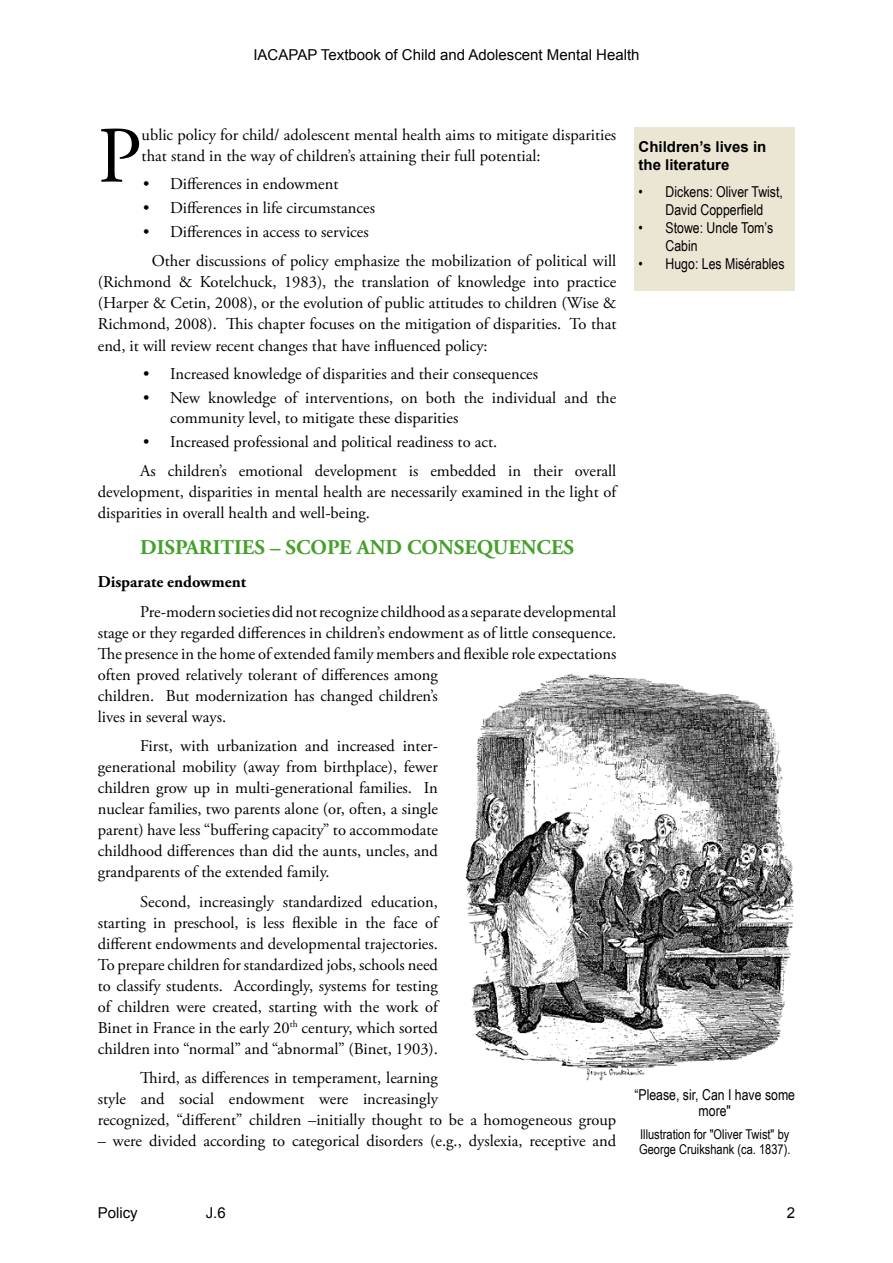
<style>
.page{position:relative;width:893px;height:1263px;background:#fff}
.page>*{position:absolute;margin:0;border:0;box-sizing:border-box;transform-origin:0 0}
.t1{font:79.8px "Adobe Garamond Pro";color:#000}
.t2{font:700 21px "Adobe Garamond Pro";color:#44a12b}
.t3{font:16.5px/21px "Adobe Garamond Pro";color:#000}
.t4{font:700 16.5px "Adobe Garamond Pro";color:#000}
.t5{font:15px/18px "Arial Narrow";color:#000;text-align:center}
.t6{font:15px "Arial";color:#000}
.t7{font:700 15px/18px "Arial";color:#000}
.t8{font:13.5px/14.9px "Arial Narrow";color:#000}
</style>
<div class="page">
<img style="left:465px;top:673px;width:329px;height:408px">
<div style="left:634px;top:128px;width:161px;height:163px;background:#ebe5d3"></div>
<p class="t6" style="left:253px;top:45px;width:388px">IACAPAP Textbook of Child and Adolescent Mental Health</p>
<h1 class="t1" style="left:98px;top:108px;width:45px">P</h1>
<p class="t3" style="left:142px;top:124px;width:476px">ublic policy for child/ adolescent mental health aims to mitigate disparities that stand in the way of children’s attaining their full potential:</p>
<p class="t3" style="left:143px;top:174px;width:197px">• Differences in endowment</p>
<p class="t3" style="left:143px;top:198px;width:233px">• Differences in life circumstances</p>
<p class="t3" style="left:152px;top:218px;width:466px;line-height:29.5px;text-indent:-9px">• Differences in access to services<br>Other discussions of policy emphasize the mobilization of political will</p>
<p class="t3" style="left:98px;top:272px;width:520px;text-align:justify">(Richmond &amp; Kotelchuck, 1983), the translation of knowledge into practice (Harper &amp; Cetin, 2008), or the evolution of public attitudes to children (Wise &amp; Richmond, 2008). This chapter focuses on the mitigation of disparities. To that end, it will review recent changes that have influenced policy:</p>
<p class="t3" style="left:143px;top:364px;width:397px">• Increased knowledge of disparities and their consequences</p>
<p class="t3" style="left:170px;top:388px;width:448px;line-height:19.8px;text-indent:-27px">• New knowledge of interventions, on both the individual and the community level, to mitigate these disparities</p>
<p class="t3" style="left:140px;top:427px;width:477px;line-height:29.5px">• Increased professional and political readiness to act.<br>As children’s emotional development is embedded in their overall</p>
<p class="t3" style="left:98px;top:482px;width:520px">development, disparities in mental health are necessarily examined in the light of disparities in overall health and well-being.</p>
<p class="t2" style="left:140px;top:535px;width:436px">DISPARITIES – SCOPE AND CONSEQUENCES</p>
<p class="t4" style="left:98px;top:572px;width:150px">Disparate endowment</p>
<p class="t3" style="left:98px;top:602px;width:520px;text-indent:43px">Pre-modern societies did not recognize childhood as a separate developmental stage or they regarded differences in children’s endowment as of little consequence.<br>The presence in the home of extended family members and flexible role expectations often proved relatively tolerant of differences among<br>children. But modernization has changed children’s<br>lives in several ways.</p>
<p class="t3" style="left:98px;top:736px;width:342px;text-align:justify;text-indent:43px">First, with urbanization and increased inter&shy;generational mobility (away from birthplace), fewer children grow up in multi-generational families. In nuclear families, two parents alone (or, often, a single parent) have less “buffering capacity” to accommodate childhood differences than did the aunts, uncles, and grandparents of the extended family.</p>
<p class="t3" style="left:98px;top:892px;width:342px;text-align:justify;text-indent:43px">Second, increasingly standardized education, starting in preschool, is less flexible in the face of different endowments and developmental trajectories.<br>To prepare children for standardized jobs, schools need to classify students. Accordingly, systems for testing of children were created, starting with the work of Binet in France in the early 20<sup>th</sup> century, which sorted children into “normal” and “abnormal” (Binet, 1903).</p>
<p class="t3" style="left:98px;top:1068px;width:520px;text-indent:43px">Third, as differences in temperament, learning<br>style and social endowment were increasingly<br>recognized, “different” children –initially thought to be a homogeneous group</p>
<p class="t3" style="left:98px;top:1131px;width:520px">– were divided according to categorical disorders (e.g., dyslexia, receptive and</p>
<p class="t7" style="left:639px;top:138px;width:129px">Children’s lives in the literature</p>
<p class="t5" style="left:639px;top:182px;width:146px">• Dickens: Oliver Twist,<br>David Copperfield</p>
<p class="t5" style="left:666px;top:218px;width:109px;text-align:left;text-indent:-27px">• Stowe: Uncle Tom’s<br>Cabin</p>
<p class="t5" style="left:639px;top:254px;width:147px">• Hugo: Les Misérables</p>
<p class="t5" style="left:634px;top:1085px;width:162px;line-height:16.5px">“Please, sir, Can I have some more"</p>
<p class="t8" style="left:639px;top:1127px;width:153px">Illustration for "Oliver Twist" by<br>George Cruikshank (ca. 1837).</p>
<p class="t6" style="left:98px;top:1203px;width:42px">Policy</p>
<p class="t6" style="left:206px;top:1203px;width:22px">J.6</p>
<p class="t6" style="left:787px;top:1203px;width:10px">2</p>
</div>
